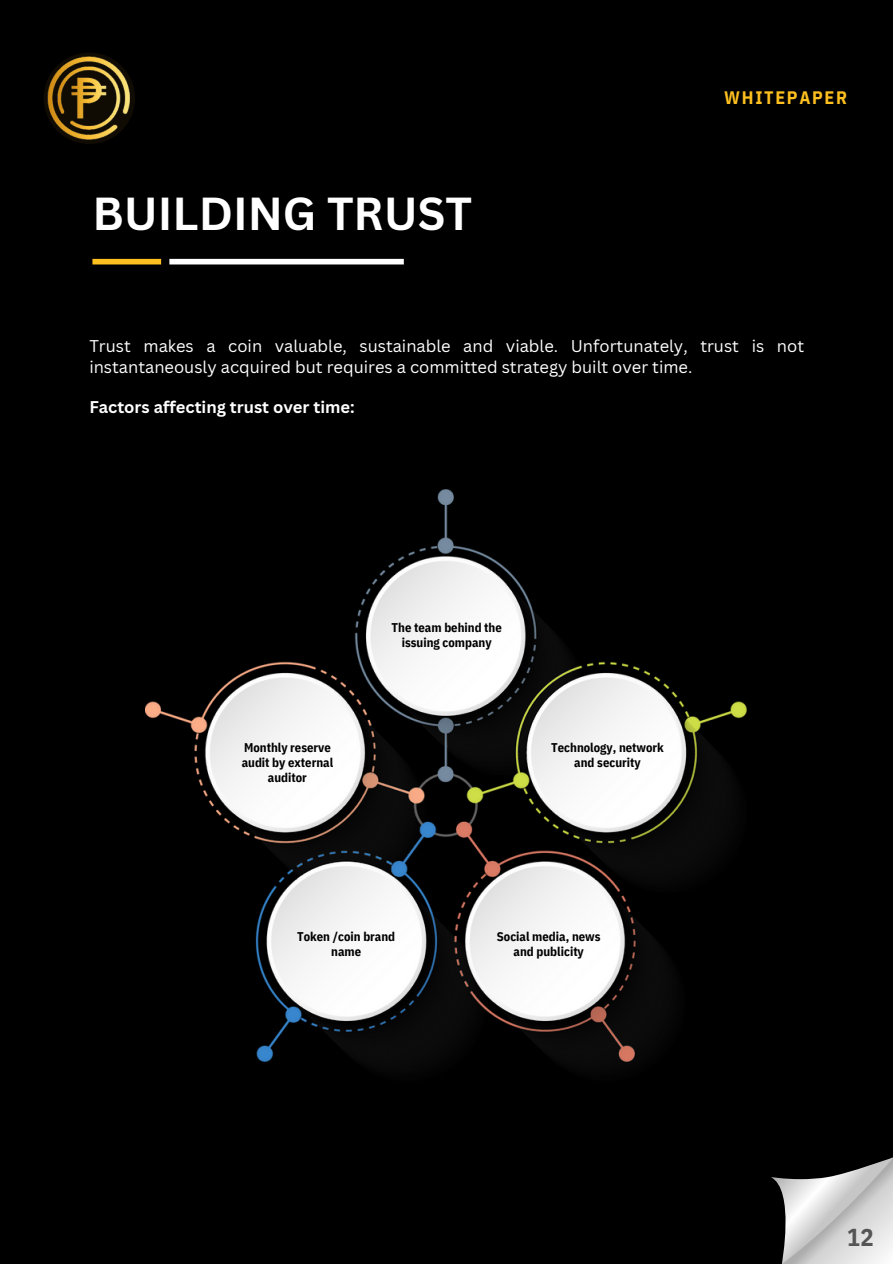
<style>
.page{position:relative;width:893px;height:1264px;background:#fff}
.page>*{position:absolute;margin:0;border:0;box-sizing:border-box;transform-origin:0 0}
.t1{font:700 45px "Canva Sans";color:#fff}
.t2{font:700 24.45px "IBM Plex Sans Cond";color:#555}
.t3{font:700 18px "IBM Plex Sans Cond";letter-spacing:.095em;color:#fec020}
.t4{font:16.5px/20.2px "Canva Sans";color:#fff}
.t5{font:700 16.5px "Canva Sans";color:#fff}
.t6{font:700 12.6px/15.1px "IBM Plex Sans Cond";color:#000;text-align:center}
</style>
<div class="page">
<div style="left:0;top:0;width:892px;height:1263px;background:#000"></div>
<img style="left:44px;top:54px;width:91px;height:89px">
<div style="left:169px;top:259px;width:235px;height:5px;background:#fff"></div>
<div style="left:92px;top:259px;width:69px;height:5px;background:#ffc020"></div>
<img style="left:145px;top:489px;width:602px;height:574px">
<svg style="left:771px;top:1157px;width:121px;height:106px"></svg>
<h2 class="t1" style="left:92px;top:182px;width:381px">BUILDING TRUST</h2>
<p class="t3" style="left:724px;top:85px;width:124px">WHITEPAPER</p>
<h1 class="t4" style="left:89px;top:336px;width:716px">Trust makes a coin valuable, sustainable and viable. Unfortunately, trust is not instantaneously acquired but requires a committed strategy built over time.</h1>
<h4 class="t5" style="left:89px;top:395px;width:267px">Factors affecting trust over time:</h4>
<p class="t6" style="left:242px;top:739px;width:93px">Monthly reserve audit by external auditor</p>
<p class="t6" style="left:391px;top:619px;width:112px">The team behind the issuing company</p>
<p class="t6" style="left:551px;top:739px;width:114px">Technology, network and security</p>
<p class="t6" style="left:297px;top:928px;width:100px">Token /coin brand name</p>
<p class="t6" style="left:497px;top:928px;width:105px">Social media, news and publicity</p>
<p class="t2" style="left:847px;top:1221px;width:28px">12</p>
</div>
